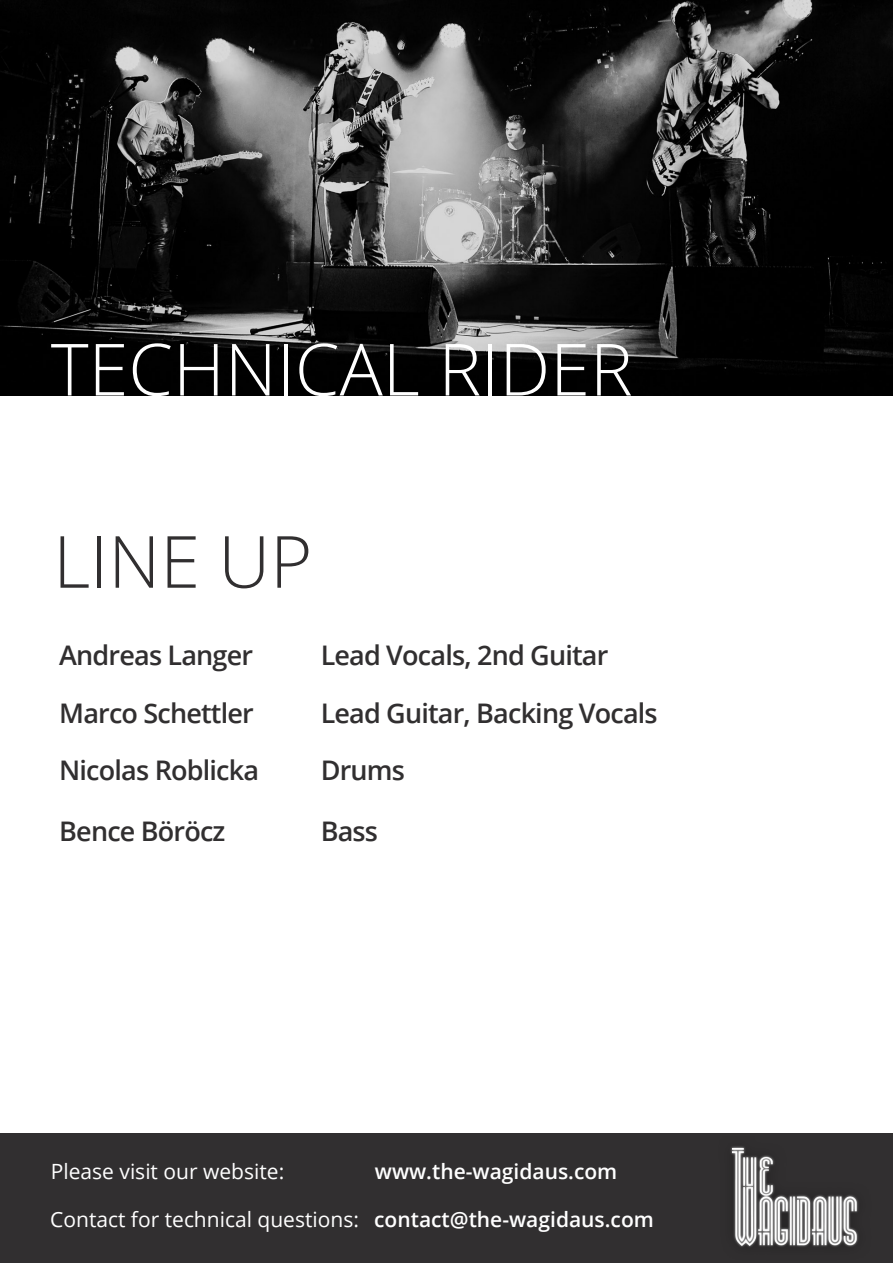
<style>
.page{position:relative;width:893px;height:1263px;background:#fff}
.page>*{position:absolute;margin:0;border:0;box-sizing:border-box;transform-origin:0 0}
.t1{font:300 72px "Open Sans";color:#fff}
.t2{font:300 72px "Open Sans";color:#312f30}
.t3{font:600 27px "Open Sans";letter-spacing:-.03em;color:#312f30}
.t4{font:21px "Open Sans";color:#fff}
.t5{font:600 21px "Open Sans";color:#fff}
.s1{font-weight:600}
</style>
<div class="page">
<div style="left:0;top:1133px;width:893px;height:130px;background:#312f30"></div>
<img style="left:731px;top:1146px;width:127px;height:101px">
<img style="left:0;top:0;width:893px;height:395px">
<p class="t1" style="left:51px;top:320px;width:583px">TECHNICAL RIDER</p>
<p class="t2" style="left:53px;top:512px;width:260px">LINE UP</p>
<p class="t3" style="left:59px;top:636px;width:195px">Andreas Langer</p>
<p class="t3" style="left:321px;top:636px;width:289px">Lead Vocals, 2nd Guitar</p>
<p class="t3" style="left:59px;top:694px;width:196px">Marco Schettler</p>
<p class="t3" style="left:321px;top:694px;width:339px">Lead Guitar, Backing Vocals</p>
<p class="t3" style="left:59px;top:752px;width:201px">Nicolas Roblicka</p>
<p class="t3" style="left:321px;top:752px;width:86px">Drums</p>
<p class="t3" style="left:59px;top:813px;width:168px">Bence Böröcz</p>
<p class="t3" style="left:321px;top:813px;width:59px">Bass</p>
<p class="t4" style="left:51px;top:1157px;width:235px">Please visit our website:</p>
<p class="t5" style="left:375px;top:1157px;width:244px">www.the-wagidaus.com</p>
<p class="t4" style="left:50px;top:1205px;width:605px">Contact for technical questions: <span class="s1">contact@the-wagidaus.com</span></p>
</div>
